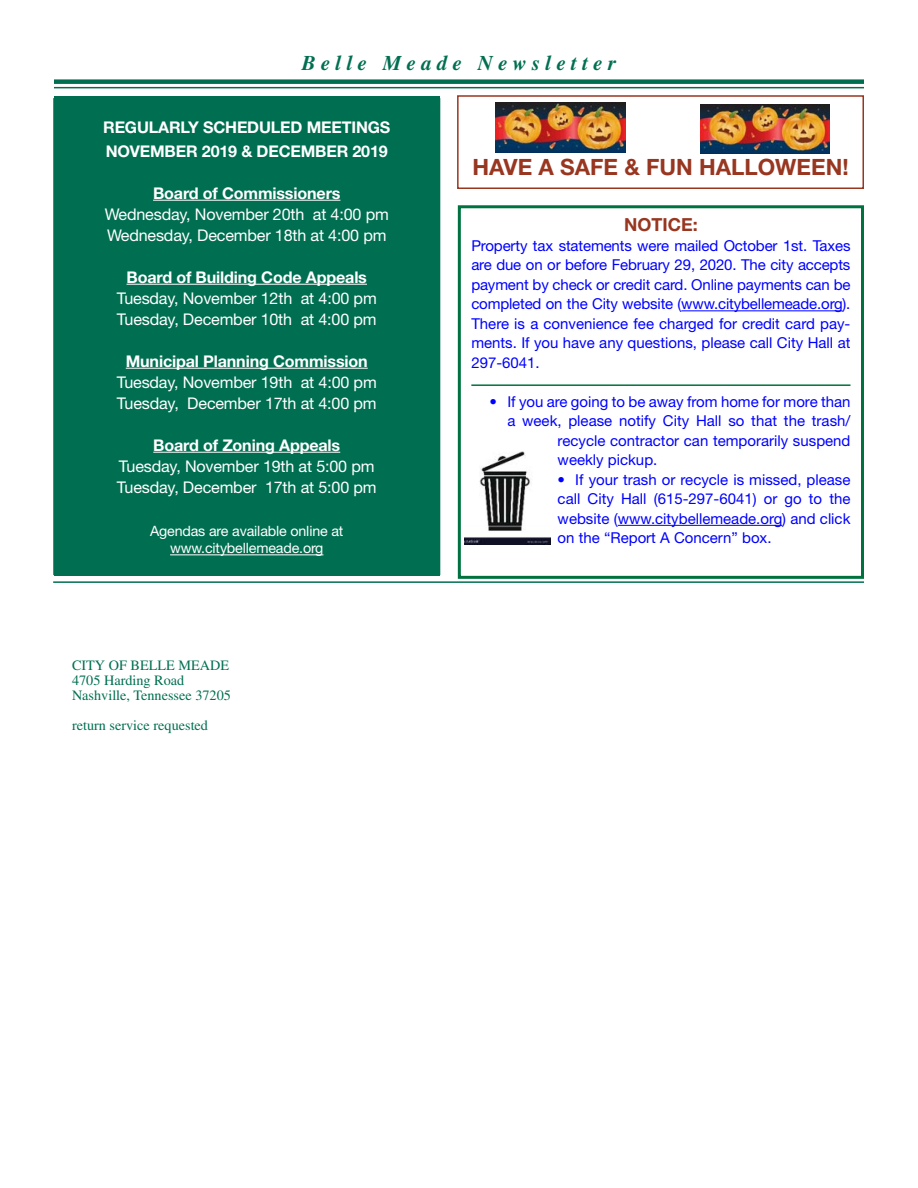
<style>
.page{position:relative;width:918px;height:1188px;background:#fff}
.page>*{position:absolute;margin:0;border:0;box-sizing:border-box;transform-origin:0 0}
.t1{font:700 22.5px "Helvetica Neue";color:#983620}
.t2{font:italic 700 21px "Times";letter-spacing:.25em;color:#006f51}
.t3{font:700 18px "Helvetica Neue";color:#983620}
.t4{font:16.2px/21px "Helvetica Neue";letter-spacing:-.01em;color:#fff}
.t5{font:700 16.2px/24px "Helvetica Neue";letter-spacing:-.01em;color:#fff}
.t6{font:15px/19.5px "Helvetica Neue";color:#00f;text-align:justify}
.t7{font:14.25px/15px "Times";color:#006f51}
.t8{font:14.25px/16.5px "Helvetica Neue";letter-spacing:-.01em;color:#fff;text-align:center}
</style>
<div class="page">
<div style="left:54px;top:79px;width:810px;height:5px;background:#006f51"></div>
<hr style="left:54px;top:87px;width:810px;height:1px;background:#006f51">
<hr style="left:53px;top:581px;width:811px;height:2px;background:#006f51">
<div style="left:54px;top:96px;width:386px;height:479px;background:#006f51"></div>
<hr style="left:153px;top:200px;width:187px;height:1px;background:#fff">
<hr style="left:127px;top:284px;width:240px;height:1px;background:#fff">
<hr style="left:126px;top:368px;width:242px;height:1px;background:#fff">
<hr style="left:153px;top:452px;width:187px;height:1px;background:#fff">
<hr style="left:170px;top:555px;width:153px;height:1px;background:#fff">
<hr style="left:681px;top:310px;width:162px;height:1px;background:#00f">
<hr style="left:618px;top:525px;width:164px;height:1px;background:#00f">
<div style="left:458px;top:205px;width:406px;height:374px;border:3px solid #00723f"></div>
<div style="left:457px;top:95px;width:407px;height:94px;border:2px solid #983620"></div>
<img style="left:496px;top:103px;width:130px;height:49px">
<img style="left:700px;top:104px;width:130px;height:50px">
<hr style="left:471px;top:384px;width:379px;height:2px;background:#00723f">
<img style="left:464px;top:451px;width:86px;height:93px">
<h2 class="t2" style="left:302px;top:51px;width:316px">Belle Meade Newsletter</h2>
<p class="t5" style="left:103px;top:114px;width:289px">REGULARLY SCHEDULED MEETINGS<br>NOVEMBER 2019 &amp; DECEMBER 2019</p>
<p class="t5" style="left:153px;top:180px;width:189px">Board of Commissioners</p>
<p class="t4" style="left:105px;top:203px;width:286px">Wednesday, November 20th at 4:00 pm<br>Wednesday, December 18th at 4:00 pm</p>
<p class="t5" style="left:127px;top:264px;width:242px">Board of Building Code Appeals</p>
<p class="t4" style="left:117px;top:287px;width:261px">Tuesday, November 12th at 4:00 pm<br>Tuesday, December 10th at 4:00 pm</p>
<p class="t5" style="left:126px;top:348px;width:243px">Municipal Planning Commission</p>
<p class="t4" style="left:117px;top:371px;width:261px">Tuesday, November 19th at 4:00 pm<br>Tuesday, December 17th at 4:00 pm</p>
<p class="t5" style="left:153px;top:432px;width:188px">Board of Zoning Appeals</p>
<p class="t4" style="left:117px;top:455px;width:261px">Tuesday, November 19th at 5:00 pm<br>Tuesday, December 17th at 5:00 pm</p>
<p class="t8" style="left:150px;top:523px;width:195px">Agendas are available online at www.citybellemeade.org</p>
<p class="t7" style="left:72px;top:658px;width:161px">CITY OF BELLE MEADE<br>4705 Harding Road<br>Nashville, Tennessee 37205</p>
<p class="t7" style="left:72px;top:718px;width:138px">return service requested</p>
<h1 class="t1" style="left:472px;top:153px;width:378px">HAVE A SAFE &amp; FUN HALLOWEEN!</h1>
<p class="t3" style="left:624px;top:214px;width:75px">NOTICE:</p>
<p class="t6" style="left:471px;top:236px;width:381px">Property tax statements were mailed October 1st. Taxes are due on or before February 29, 2020. The city accepts payment by check or credit card. Online payments can be completed on the City website (www.citybellemeade.org).<br>There is a convenience fee charged for credit card pay&shy;ments. If you have any questions, please call City Hall at 297-6041.</p>
<p class="t6" style="left:489px;top:392px;width:363px">• If you are going to be away from home for more than</p>
<p class="t6" style="left:507px;top:411px;width:345px">a week, please notify City Hall so that the trash/</p>
<p class="t6" style="left:558px;top:431px;width:294px">recycle contractor can temporarily suspend</p>
<p class="t6" style="left:558px;top:450px;width:101px">weekly pickup.</p>
<p class="t6" style="left:558px;top:470px;width:294px">• If your trash or recycle is missed, please call City Hall (615-297-6041) or go to the website (www.citybellemeade.org) and click on the “Report A Concern” box.</p>
</div>
